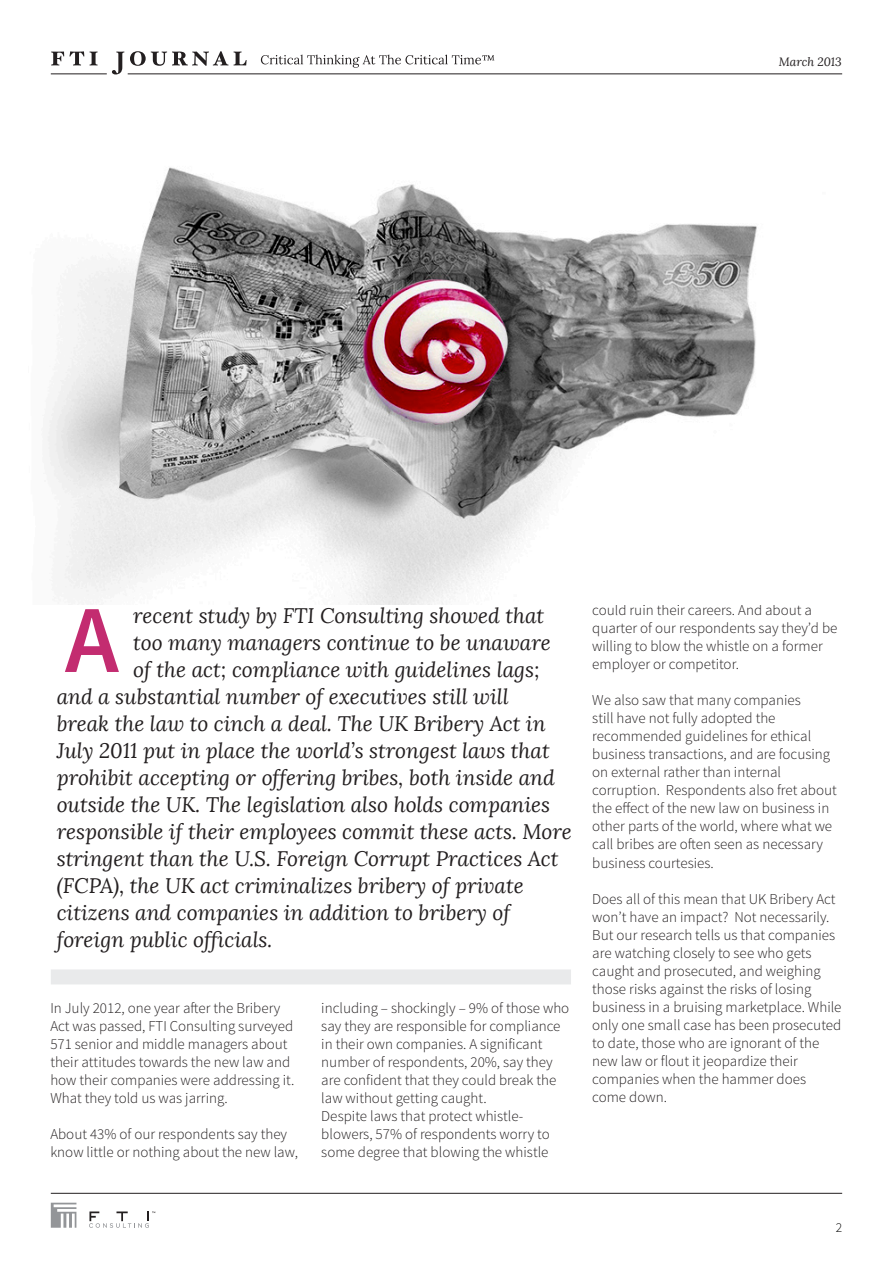
<style>
.page{position:relative;width:893px;height:1263px;background:#fff}
.page>*{position:absolute;margin:0;border:0;box-sizing:border-box;transform-origin:0 0}
.intro{font:600 96px "Source Sans Pro";color:#c32c70}
.intro-2{font:italic 21px "Lora";color:#231f20}
.Body{font:300 15px/18px "Source Sans Pro";color:#231f20}
.t1{font:300 13.5px "Source Sans Pro";color:#000}
.t2{font:italic 12px "Lora";color:#231f20}
</style>
<div class="page">
<hr style="left:128px;top:73px;width:714px;height:1px;background:#231f20">
<svg style="left:51px;top:51px;width:196px;height:23px"></svg>
<hr style="left:51px;top:1193px;width:791px;height:1px;background:#231f20">
<svg style="left:51px;top:1203px;width:25px;height:25px"></svg>
<svg style="left:89px;top:1211px;width:66px;height:17px"></svg>
<svg style="left:261px;top:55px;width:233px;height:13px"></svg>
<div style="left:51px;top:969px;width:520px;height:15px;background:#e9eaeb"></div>
<img style="left:47px;top:167px;width:710px;height:438px">
<p class="t2" style="left:779px;top:55px;width:64px">March 2013</p>
<p class="intro-2" style="left:133px;top:603px;width:412px">recent study by FTI Consulting showed that</p>
<p class="intro-2" style="left:133px;top:630px;width:419px">too many managers continue to be unaware</p>
<p class="intro-2" style="left:133px;top:657px;width:408px">of the act; compliance with guidelines lags;</p>
<p class="intro-2" style="left:57px;top:684px;width:454px">and a substantial number of executives still will</p>
<p class="intro-2" style="left:57px;top:711px;width:490px">break the law to cinch a deal. The UK Bribery Act in</p>
<p class="intro-2" style="left:57px;top:738px;width:495px">July 2011 put in place the world’s strongest laws that</p>
<p class="intro-2" style="left:57px;top:765px;width:500px">prohibit accepting or offering bribes, both inside and</p>
<p class="intro-2" style="left:57px;top:792px;width:495px">outside the UK. The legislation also holds companies</p>
<p class="intro-2" style="left:57px;top:819px;width:517px">responsible if their employees commit these acts. More</p>
<p class="intro-2" style="left:57px;top:846px;width:503px">stringent than the U.S. Foreign Corrupt Practices Act</p>
<p class="intro-2" style="left:57px;top:873px;width:469px">(FCPA), the UK act criminalizes bribery of private</p>
<p class="intro-2" style="left:57px;top:900px;width:455px">citizens and companies in addition to bribery of</p>
<p class="intro-2" style="left:57px;top:927px;width:217px">foreign public officials.</p>
<p class="intro" style="left:65px;top:579px;width:55px">A</p>
<p class="Body" style="left:50px;top:999px;width:246px">In July 2012, one year after the Bribery Act was passed, FTI Consulting surveyed 571 senior and middle managers about their attitudes towards the new law and how their companies were addressing it.<br>What they told us was jarring.</p>
<p class="Body" style="left:50px;top:1125px;width:249px">About 43% of our respondents say they know little or nothing about the new law,</p>
<p class="Body" style="left:321px;top:999px;width:249px">including – shockingly – 9% of those who say they are responsible for compliance in their own companies. A significant number of respondents, 20%, say they are confident that they could break the law without getting caught.</p>
<p class="Body" style="left:321px;top:1107px;width:230px">Despite laws that protect whistle&shy;blowers, 57% of respondents worry to some degree that blowing the whistle</p>
<p class="Body" style="left:592px;top:601px;width:247px">could ruin their careers. And about a quarter of our respondents say they’d be willing to blow the whistle on a former employer or competitor.</p>
<p class="Body" style="left:592px;top:691px;width:246px">We also saw that many companies<br>still have not fully adopted the recommended guidelines for ethical business transactions, and are focusing on external rather than internal corruption. Respondents also fret about the effect of the new law on business in other parts of the world, where what we call bribes are often seen as necessary business courtesies.</p>
<p class="Body" style="left:592px;top:889px;width:251px">Does all of this mean that UK Bribery Act won’t have an impact? Not necessarily.<br>But our research tells us that companies are watching closely to see who gets caught and prosecuted, and weighing those risks against the risks of losing business in a bruising marketplace. While only one small case has been prosecuted to date, those who are ignorant of the new law or flout it jeopardize their companies when the hammer does come down.</p>
<p class="t1" style="left:836px;top:1219px;width:8px">2</p>
</div>
